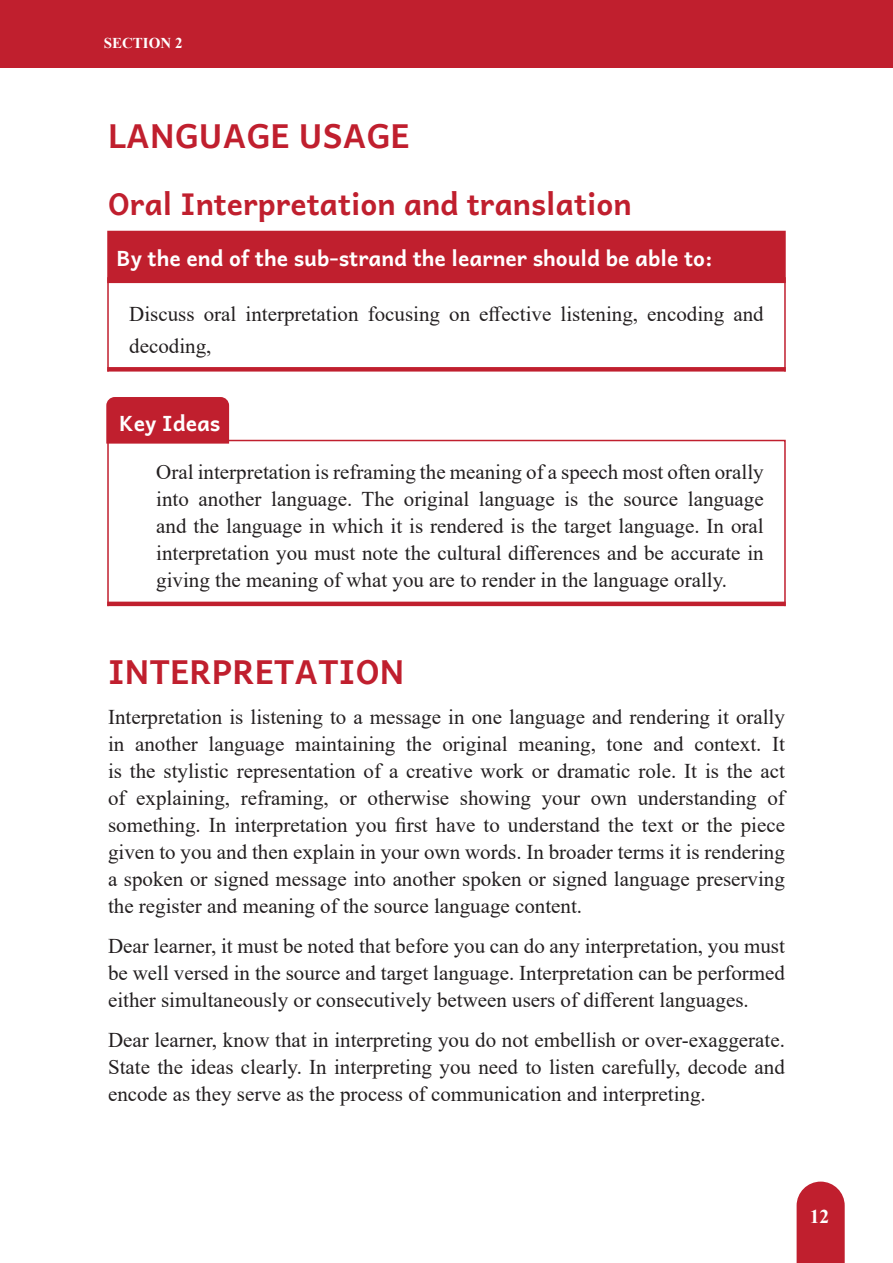
<style>
.page{position:relative;width:893px;height:1263px;background:#fff}
.page>*{position:absolute;margin:0;border:0;box-sizing:border-box;transform-origin:0 0}
.Heading_1{font:700 33px "Andika";color:#c01f2e}
.Heading_1_copy{font:700 33px "Andika";color:#c01f2e}
.Heading_2{font:700 30px "Andika";color:#c01f2e}
.Body{font:21px/27px "Times New Roman";color:#231f20;text-align:justify}
.KEY_IDEAS_BODY{font:21px/27px "Times New Roman";color:#231f20;text-align:justify}
.LI_BODY{font:21px/31.5px "Times New Roman";color:#231f20}
.LEARNING_INDICATORS{font:700 21px "Andika";color:#fff}
.KEY_IDEAS_Heading{font:700 21px "Andika";color:#fff}
.t1{font:700 19.5px "Times New Roman";color:#fff}
.t2{font:700 15px "Times New Roman";color:#fff}
</style>
<div class="page">
<div style="left:0;top:0;width:893px;height:68px;background:#c01f2e"></div>
<svg style="left:797px;top:1181px;width:48px;height:82px;background:#c42f3d"></svg>
<div style="left:107px;top:231px;width:679px;height:52px;background:#c01f2e"></div>
<div style="left:107px;top:277px;width:679px;height:95px;border:2px solid #c01f2e"></div>
<div style="left:107px;top:367px;width:679px;height:5px;background:#c01f2e"></div>
<div style="left:106px;top:397px;width:123px;height:47px;background:#c01f2e"></div>
<div style="left:107px;top:440px;width:679px;height:167px;border:2px solid #c01f2e"></div>
<hr style="left:107px;top:602px;width:679px;height:4px;background:#c01f2e">
<p class="t2" style="left:104px;top:32px;width:80px">SECTION 2</p>
<p class="Heading_1_copy" style="left:108px;top:118px;width:304px">LANGUAGE USAGE</p>
<p class="Heading_2" style="left:108px;top:187px;width:525px">Oral Interpretation and translation</p>
<p class="LEARNING_INDICATORS" style="left:117px;top:246px;width:597px">By the end of the sub-strand the learner should be able to:</p>
<p class="LI_BODY" style="left:129px;top:298px;width:636px">Discuss oral interpretation focusing on effective listening, encoding and decoding,</p>
<p class="KEY_IDEAS_Heading" style="left:119px;top:412px;width:103px">Key Ideas</p>
<p class="KEY_IDEAS_BODY" style="left:156px;top:458px;width:609px">Oral interpretation is reframing the meaning of a speech most often orally into another language. The original language is the source language and the language in which it is rendered is the target language. In oral interpretation you must note the cultural differences and be accurate in giving the meaning of what you are to render in the language orally.</p>
<p class="Heading_1" style="left:108px;top:654px;width:298px">INTERPRETATION</p>
<p class="Body" style="left:108px;top:703px;width:678px">Interpretation is listening to a message in one language and rendering it orally in another language maintaining the original meaning, tone and context. It is the stylistic representation of a creative work or dramatic role. It is the act of explaining, reframing, or otherwise showing your own understanding of something. In interpretation you first have to understand the text or the piece given to you and then explain in your own words. In broader terms it is rendering a spoken or signed message into another spoken or signed language preserving the register and meaning of the source language content.</p>
<p class="Body" style="left:108px;top:932px;width:678px">Dear learner, it must be noted that before you can do any interpretation, you must be well versed in the source and target language. Interpretation can be performed either simultaneously or consecutively between users of different languages.</p>
<p class="Body" style="left:108px;top:1025px;width:678px">Dear learner, know that in interpreting you do not embellish or over-exaggerate.<br>State the ideas clearly. In interpreting you need to listen carefully, decode and encode as they serve as the process of communication and interpreting.</p>
<p class="t1" style="left:810px;top:1202px;width:21px">12</p>
</div>
